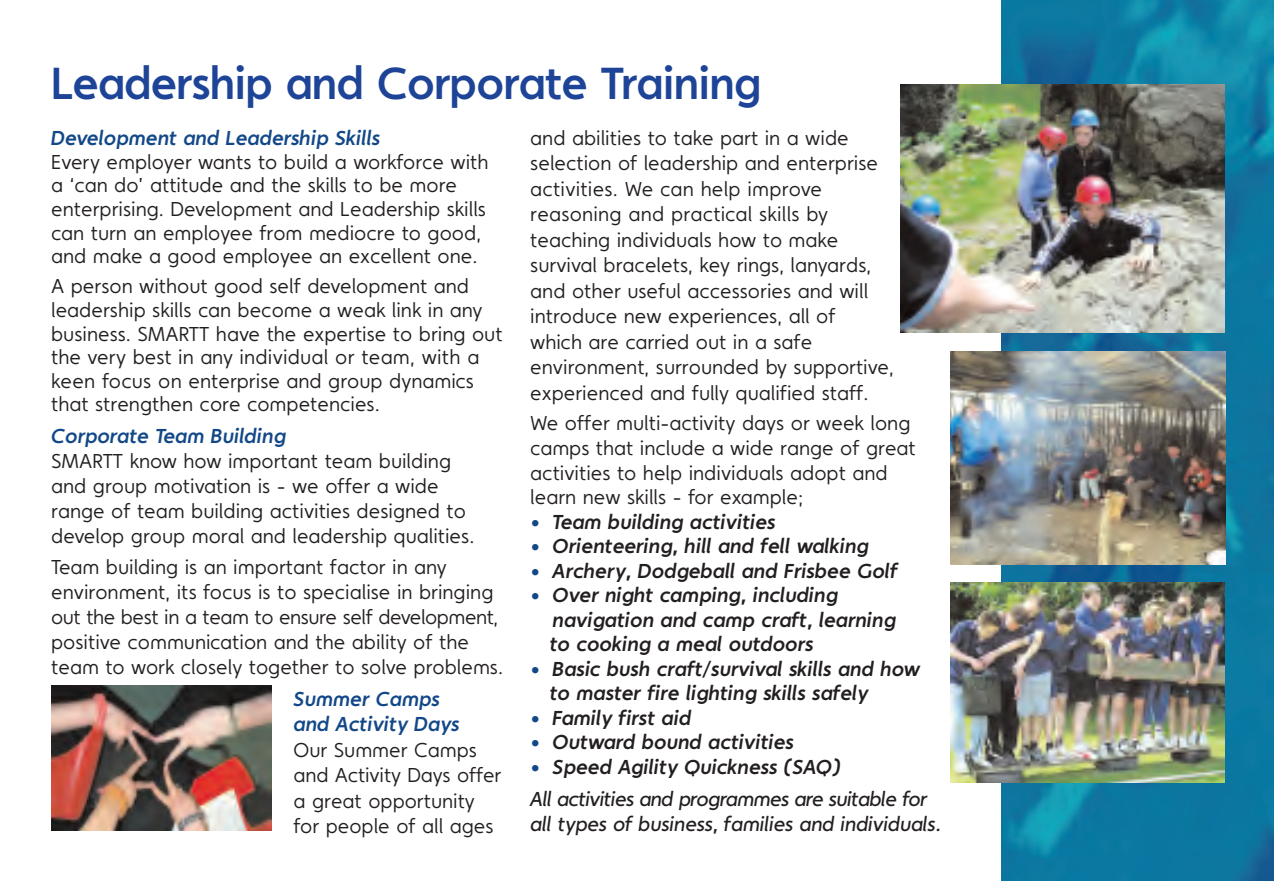
<style>
.page{position:relative;width:1276px;height:881px;background:#fff}
.page>*{position:absolute;margin:0;border:0;box-sizing:border-box;transform-origin:0 0}
.t1{font:700 45px "Faricy";letter-spacing:-.015em;color:#1e4498}
.t2{font:20.25px/25.4px "Faricy";color:#231f20}
.t3{font:italic 700 20.25px/24.5px "Faricy";color:#231f20}
.t4{font:italic 500 20.25px/32.4px "Faricy";letter-spacing:-.02em;color:#231f20}
.t5{font:italic 700 20.25px/25.4px "Faricy";color:#124888}
.s1{color:#124888}
.s2{font-weight:700;color:#124888}
.s3{font-weight:700}
</style>
<div class="page">
<img style="left:1002px;top:0;width:272px;height:880px">
<img style="left:52px;top:685px;width:219px;height:145px">
<img style="left:950px;top:582px;width:274px;height:200px">
<img style="left:901px;top:84px;width:323px;height:248px">
<img style="left:950px;top:351px;width:275px;height:213px">
<h1 class="t1" style="left:51px;top:65px;width:712px">Leadership and Corporate Training</h1>
<p class="t5" style="left:51px;top:126px;width:331px">Development and Leadership Skills</p>
<p class="t2" style="left:51px;top:151px;width:439px;line-height:23.6px">Every employer wants to build a workforce with a ‘can do’ attitude and the skills to be more enterprising. Development and Leadership skills can turn an employee from mediocre to good, and make a good employee an excellent one.</p>
<p class="t2" style="left:51px;top:276px;width:453px;line-height:23.6px">A person without good self development and leadership skills can become a weak link in any business. SMARTT have the expertise to bring out the very best in any individual or team, with a keen focus on enterprise and group dynamics that strengthen core competencies.</p>
<p class="t5" style="left:51px;top:424px;width:236px">Corporate Team Building</p>
<p class="t2" style="left:51px;top:450px;width:425px">SMARTT know how important team building and group motivation is - we offer a wide range of team building activities designed to develop group moral and leadership qualities.</p>
<p class="t2" style="left:51px;top:556px;width:453px">Team building is an important factor in any environment, its focus is to specialise in bringing out the best in a team to ensure self development, positive communication and the ability of the team to work closely together to solve problems.</p>
<p class="t5" style="left:294px;top:687px;width:167px">Summer Camps and Activity Days</p>
<p class="t2" style="left:294px;top:738px;width:209px">Our Summer Camps and Activity Days offer a great opportunity for people of all ages</p>
<p class="t2" style="left:530px;top:127px;width:365px">and abilities to take part in a wide selection of leadership and enterprise activities. We can help improve reasoning and practical skills by teaching individuals how to make survival bracelets, key rings, lanyards, and other useful accessories and will introduce new experiences, all of<br>which are carried out in a safe environment, surrounded by supportive, experienced and fully qualified staff.</p>
<p class="t2" style="left:530px;top:412px;width:387px;line-height:24.5px">We offer multi-activity days or week long camps that include a wide range of great activities to help individuals adopt and learn new skills - for example;</p>
<p class="t3" style="left:530px;top:510px;width:247px"><span class="s1">•</span> Team building activities</p>
<p class="t3" style="left:530px;top:535px;width:340px"><span class="s1">•</span> Orienteering, hill and fell walking</p>
<p class="t3" style="left:530px;top:559px;width:369px"><span class="s1">•</span> Archery, Dodgeball and Frisbee Golf</p>
<p class="t3" style="left:550px;top:584px;width:348px;text-indent:-19px"><span class="s1">•</span> Over night camping, including navigation and camp craft, learning to cooking a meal outdoors</p>
<p class="t3" style="left:550px;top:657px;width:372px;text-indent:-19px"><span class="s1">•</span> Basic bush craft/survival skills and how to master fire lighting skills safely</p>
<p class="t3" style="left:530px;top:706px;width:162px"><span class="s1">•</span> Family first aid</p>
<p class="t3" style="left:530px;top:731px;width:265px"><span class="s1">•</span> Outward bound activities</p>
<p class="t4" style="left:530px;top:752px;width:398px"><span class="s2">•</span> <span class="s3">Speed Agility Quickness (SAQ)<br></span>All activities and programmes are suitable for</p>
<p class="t4" style="left:530px;top:808px;width:412px">all types of business, families and individuals.</p>
</div>
